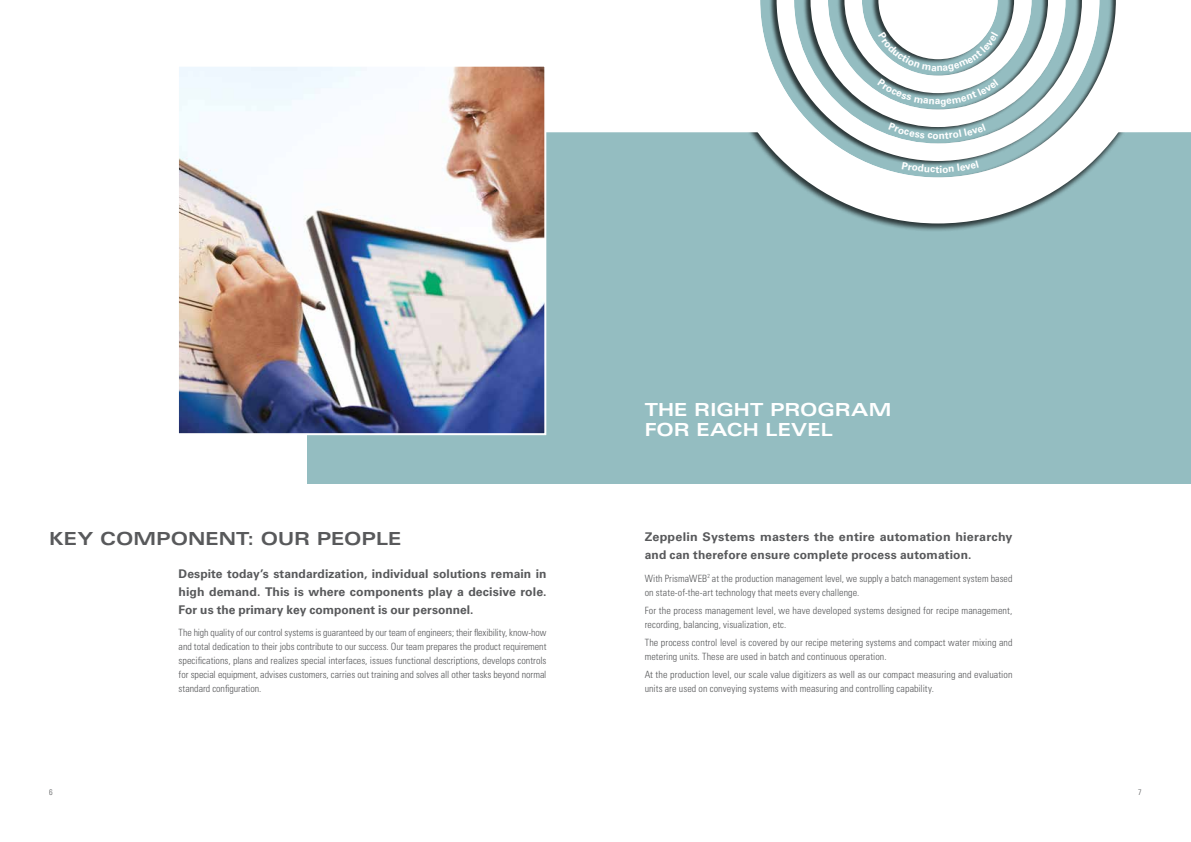
<style>
.page{position:relative;width:1191px;height:842px;background:#fff}
.page>*{position:absolute;margin:0;border:0;box-sizing:border-box;transform-origin:0 0}
.t1{font:700 expanded 18px/20px "Univers LT Std";color:#fff}
.t2{font:700 expanded 18px "Univers LT Std";color:#58595b}
.t3{font:700 12px/18px "Univers LT Std";letter-spacing:.01em;color:#58595b;text-align:justify}
.t4{font:700 12px/18px "Univers LT Std";letter-spacing:.01em;color:#58595b;scale:1.05 1}
.t5{font:300 condensed 10px/14px "Univers LT Std";letter-spacing:.005em;color:#58595b}
.t6{font:700 10px "Univers LT Std";color:#fff}
.t7{font:300 condensed 8px "Univers LT Std";color:#58595b}
.s1{font-size:10.1px}
</style>
<div class="page">
<div style="left:308px;top:104px;width:883px;height:380px;background:#94bdc1"></div>
<div style="left:707px;top:0;width:458px;height:232px;background:#000;opacity:.7"></div>
<svg style="left:714px;top:132px;width:448px;height:91px"></svg>
<svg style="left:546px;top:0;width:213px;height:132px"></svg>
<svg style="left:1116px;top:0;width:75px;height:132px"></svg>
<div style="left:759px;top:0;width:357px;height:179px;background:#000;opacity:.7"></div>
<img style="left:180px;top:68px;width:363px;height:364px">
<div style="left:177px;top:65px;width:369px;height:370px;border:2px solid #fff"></div>
<svg style="left:902px;top:162px;width:33px;height:11px"></svg>
<svg style="left:942px;top:160px;width:37px;height:13px"></svg>
<svg style="left:888px;top:123px;width:98px;height:16px"></svg>
<svg style="left:828px;top:0;width:220px;height:110px"></svg>
<h1 class="t2" style="left:49px;top:529px;width:354px">KEY COMPONENT: OUR PEOPLE</h1>
<p class="t3" style="left:179px;top:564px;width:369px">Despite today’s standardization, individual solutions remain in high demand. This is where components play a decisive role.<br>For us the primary key component is our personnel.</p>
<p class="t5" style="left:179px;top:626px;width:369px;text-align:justify">The high quality of our control systems is guaranteed by our team of engineers; their flexibility, know-how and total dedication to their jobs contribute to our success. Our team prepares the product requirement specifications, plans and realizes special interfaces, issues functional descriptions, develops controls for special equipment, advises customers, carries out training and solves all other tasks beyond normal standard configuration.</p>
<p class="t6" style="left:935px;top:163px;width:8px">t<span class="s1">i</span></p>
<h1 class="t1" style="left:644px;top:399px;width:248px">THE RIGHT PROGRAM<br>FOR EACH LEVEL</h1>
<p class="t4" style="left:644px;top:528px;width:352px">Zeppelin Systems masters the entire automation hierarchy and can therefore ensure complete process automation.</p>
<p class="t5" style="left:644px;top:571px;width:369px">With PrismaWEB<sup>2</sup> at the production management level, we supply a batch management system based on state-of-the-art technology that meets every challenge.</p>
<p class="t5" style="left:644px;top:603px;width:369px">For the process management level, we have developed systems designed for recipe management, recording, balancing, visualization, etc.</p>
<p class="t5" style="left:644px;top:635px;width:369px">The process control level is covered by our recipe metering systems and compact water mixing and metering units. These are used in batch and continuous operation.</p>
<p class="t5" style="left:644px;top:668px;width:369px">At the production level, our scale value digitizers as well as our compact measuring and evaluation units are used on conveying systems with measuring and controlling capability.</p>
<p class="t7" style="left:49px;top:788px;width:5px">6</p>
<p class="t7" style="left:1138px;top:788px;width:5px">7</p>
</div>
